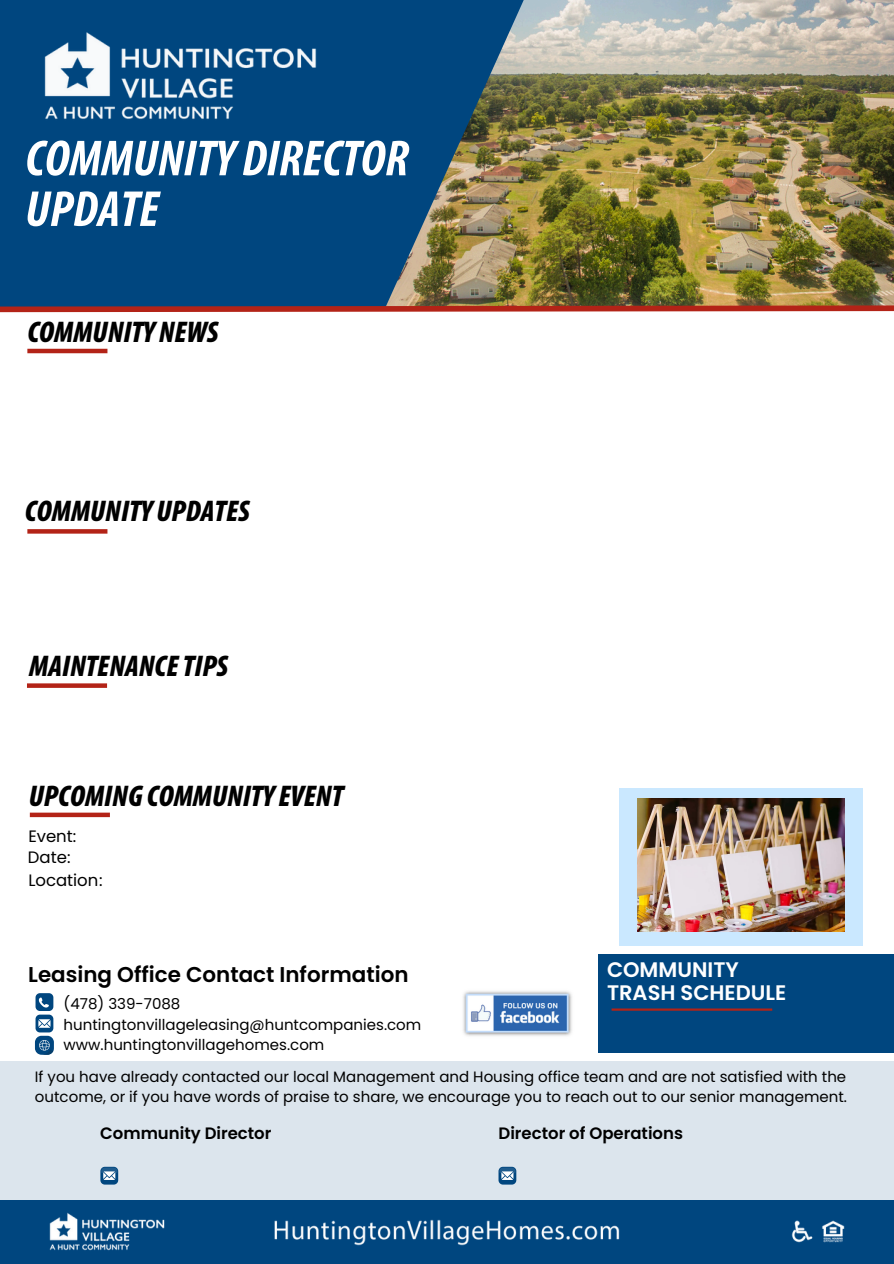
<style>
.page{position:relative;width:894px;height:1264px;background:#fff}
.page>*{position:absolute;margin:0;border:0;box-sizing:border-box;transform-origin:0 0}
.t1{font:italic 700 condensed 51px/50.7px "Myriad Pro";color:#fff}
.t2{font:italic 900 condensed 30px "Myriad Pro";color:#000}
.t3{font:600 21.45px "Poppins";color:#000}
.t4{font:600 21px/23.1px "Poppins";color:#fff}
.t5{font:600 16.5px "Poppins";color:#000}
.t6{font:16.5px/22px "Poppins";color:#000}
.t7{font:15px/20.2px "Poppins";color:#000}
.t8{font:15px/20.5px "Poppins";color:#000}
.s1{font-style:inherit}
</style>
<div class="page">
<img style="left:560px;top:0;width:333px;height:302px">
<svg style="left:0;top:0;width:560px;height:302px;background:#205476"></svg>
<div style="left:619px;top:788px;width:243px;height:157px;background:#cae8ff"></div>
<img style="left:637px;top:798px;width:206px;height:133px">
<svg style="left:36px;top:993px;width:17px;height:39px"></svg>
<div style="left:35px;top:1035px;width:19px;height:19px;background:#00467f;border-radius:6px"></div>
<svg style="left:39px;top:1040px;width:15px;height:14px"></svg>
<img style="left:0;top:302px;width:893px;height:11px">
<div style="left:30px;top:812px;width:80px;height:5px;background:#b32317"></div>
<div style="left:27px;top:683px;width:80px;height:5px;background:#b32317"></div>
<div style="left:0;top:1061px;width:893px;height:150px;background:#dce5ed"></div>
<svg style="left:100px;top:1166px;width:18px;height:18px"></svg>
<svg style="left:498px;top:1166px;width:18px;height:18px"></svg>
<img style="left:463px;top:991px;width:109px;height:45px">
<div style="left:597px;top:953px;width:296px;height:99px;background:#00467f"></div>
<hr style="left:611px;top:1008px;width:161px;height:2px;background:#b32317">
<svg style="left:27px;top:529px;width:80px;height:4px"></svg>
<img style="left:31px;top:29px;width:296px;height:95px">
<img style="left:0;top:1200px;width:893px;height:62px">
<hr style="left:27px;top:349px;width:80px;height:4px;background:#b32317">
<h5 class="t1" style="left:25px;top:137px;width:385px">COMMUNITY DIRECTOR<br>UPDATE</h5>
<p class="t2" style="left:27px;top:319px;width:192px">COMMUNITY NEWS</p>
<p class="t2" style="left:25px;top:492px;width:226px">COMMUNITY UPDATES</p>
<h2 class="t2" style="left:29px;top:646px;width:200px">MAINTENANCE TIPS</h2>
<h2 class="t2" style="left:29px;top:777px;width:316px">UPCOMING COMMUNITY EVENT</h2>
<p class="t6" style="left:28px;top:824px;width:76px"><span class="s1">Event:<br></span>Date<span class="s1">:<br></span>Location<span class="s1">:</span></p>
<h2 class="t3" style="left:28px;top:959px;width:382px">Leasing Office Contact Information</h2>
<p class="t8" style="left:64px;top:993px;width:359px"><span class="s1">(</span>478<span class="s1">)</span> 339<span class="s1">-</span>7088 huntingtonvillageleasing@huntcompanies.com www.huntingtonvillagehomes.com</p>
<h4 class="t4" style="left:607px;top:958px;width:181px">COMMUNITY<br>TRASH SCHEDULE</h4>
<p class="t7" style="left:35px;top:1066px;width:813px">If you have already contacted our local Management and Housing office team and are not satisfied with the outcome, or if you have words of praise to share, we encourage you to reach out to our senior management.</p>
<p class="t5" style="left:100px;top:1121px;width:173px">Community Director</p>
<p class="t5" style="left:498px;top:1121px;width:186px">Director of Operations</p>
</div>
